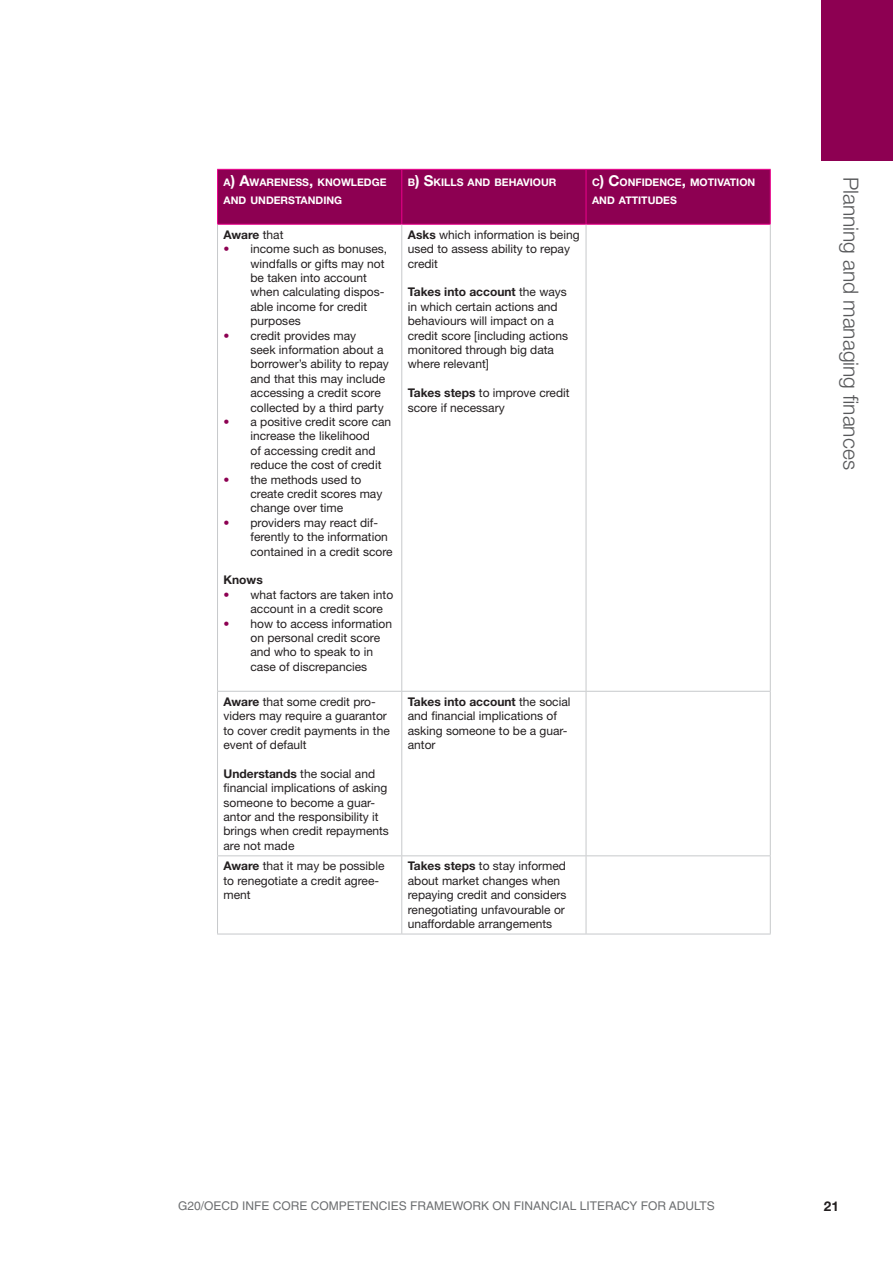
<style>
.page{position:relative;width:893px;height:1263px;background:#fff}
.page>*{position:absolute;margin:0;border:0;box-sizing:border-box;transform-origin:0 0}
.t1{font:300 21px "Helvetica Neue LT Std";color:#58595b}
.t2{font:700 13.5px "Helvetica Neue LT Std";color:#231f20}
.t3{font:12px/14.4px "Helvetica Neue LT Std";color:#231f20}
.t4{font:12px "Helvetica LT Std";color:#6d6f71}
.t5{font:700 12px "Helvetica Neue LT Std";color:#231f20}
.t6{font:700 10.5px/18px "Helvetica Neue LT Std";color:#fff}
.s1{font-size:15px}
.s2{font-weight:400}
.s3{color:#8d0052}
.s4{font-weight:700}
</style>
<div class="page">
<div style="left:218px;top:170px;width:552px;height:54px;background:#8d0052"></div>
<hr style="left:217px;top:169px;width:185px;height:1px;background:#ec008c">
<hr style="left:402px;top:169px;width:184px;height:1px;background:#ec008c">
<hr style="left:401px;top:170px;width:1px;height:54px;background:#ec008c">
<hr style="left:586px;top:169px;width:185px;height:1px;background:#ec008c">
<hr style="left:586px;top:170px;width:1px;height:54px;background:#ec008c">
<hr style="left:770px;top:170px;width:1px;height:54px;background:#ec008c">
<hr style="left:217px;top:224px;width:185px;height:1px;background:#ec008c">
<hr style="left:402px;top:224px;width:184px;height:1px;background:#ec008c">
<hr style="left:586px;top:224px;width:185px;height:1px;background:#ec008c">
<hr style="left:217px;top:170px;width:1px;height:54px;background:#ec008c">
<hr style="left:217px;top:225px;width:1px;height:466px;background:#c7c9cb">
<hr style="left:401px;top:225px;width:1px;height:466px;background:#c7c9cb">
<hr style="left:586px;top:225px;width:1px;height:466px;background:#c7c9cb">
<hr style="left:770px;top:225px;width:1px;height:466px;background:#c7c9cb">
<hr style="left:217px;top:691px;width:185px;height:1px;background:#c7c9cb">
<hr style="left:217px;top:692px;width:1px;height:163px;background:#c7c9cb">
<hr style="left:402px;top:691px;width:184px;height:1px;background:#c7c9cb">
<hr style="left:401px;top:692px;width:1px;height:163px;background:#c7c9cb">
<hr style="left:586px;top:691px;width:185px;height:1px;background:#c7c9cb">
<hr style="left:586px;top:692px;width:1px;height:163px;background:#c7c9cb">
<hr style="left:770px;top:692px;width:1px;height:163px;background:#c7c9cb">
<hr style="left:217px;top:855px;width:185px;height:1px;background:#c7c9cb">
<hr style="left:217px;top:856px;width:1px;height:78px;background:#c7c9cb">
<hr style="left:402px;top:855px;width:184px;height:1px;background:#c7c9cb">
<hr style="left:401px;top:856px;width:1px;height:78px;background:#c7c9cb">
<hr style="left:586px;top:855px;width:185px;height:1px;background:#c7c9cb">
<hr style="left:586px;top:856px;width:1px;height:78px;background:#c7c9cb">
<hr style="left:770px;top:856px;width:1px;height:78px;background:#c7c9cb">
<hr style="left:217px;top:934px;width:185px;height:1px;background:#c7c9cb">
<hr style="left:402px;top:934px;width:184px;height:1px;background:#c7c9cb">
<hr style="left:586px;top:934px;width:185px;height:1px;background:#c7c9cb">
<div style="left:821px;top:0;width:72px;height:160px;background:#8d0052"></div>
<p class="t6" style="left:224px;top:173px;width:164px">A<span class="s1">) A</span>WARENESS<span class="s1">,</span> KNOWLEDGE<br>AND UNDERSTANDING</p>
<p class="t6" style="left:408px;top:173px;width:150px">B<span class="s1">) S</span>KILLS AND BEHAVIOUR</p>
<p class="t6" style="left:592px;top:173px;width:165px">C<span class="s1">) C</span>ONFIDENCE<span class="s1">,</span> MOTIVATION<br>AND ATTITUDES</p>
<p class="t5" style="left:224px;top:227px;width:62px">Aware <span class="s2">that</span></p>
<p class="t3" style="left:251px;top:242px;width:138px;text-indent:-27px"><span class="s3">•</span> income such as bonuses, windfalls or gifts may not be taken into account when calculating dispos&shy;able income for credit purposes</p>
<p class="t3" style="left:251px;top:328px;width:140px;text-indent:-27px"><span class="s3">•</span> credit provides may<br>seek information about a borrower’s ability to repay and that this may include accessing a credit score collected by a third party</p>
<p class="t3" style="left:251px;top:414px;width:142px;text-indent:-27px"><span class="s3">•</span> a positive credit score can increase the likelihood<br>of accessing credit and reduce the cost of credit</p>
<p class="t3" style="left:251px;top:472px;width:133px;text-indent:-27px"><span class="s3">•</span> the methods used to create credit scores may change over time</p>
<p class="t3" style="left:251px;top:515px;width:144px;text-indent:-27px"><span class="s3">•</span> providers may react dif&shy;ferently to the information contained in a credit score</p>
<p class="t5" style="left:224px;top:573px;width:41px">Knows</p>
<p class="t3" style="left:251px;top:587px;width:144px;text-indent:-27px"><span class="s3">•</span> what factors are taken into account in a credit score</p>
<p class="t3" style="left:251px;top:616px;width:143px;text-indent:-27px"><span class="s3">•</span> how to access information on personal credit score and who to speak to in case of discrepancies</p>
<p class="t3" style="left:408px;top:227px;width:173px"><span class="s4">Asks</span> which information is being used to assess ability to repay credit</p>
<p class="t3" style="left:408px;top:285px;width:162px"><span class="s4">Takes into account</span> the ways in which certain actions and behaviours will impact on a credit score [including actions monitored through big data where relevant]</p>
<p class="t3" style="left:408px;top:386px;width:163px"><span class="s4">Takes steps</span> to improve credit score if necessary</p>
<p class="t3" style="left:224px;top:694px;width:168px"><span class="s4">Aware</span> that some credit pro&shy;viders may require a guarantor to cover credit payments in the event of default</p>
<p class="t3" style="left:224px;top:766px;width:167px"><span class="s4">Understands</span> the social and financial implications of asking someone to become a guar&shy;antor and the responsibility it brings when credit repayments are not made</p>
<p class="t3" style="left:408px;top:694px;width:164px"><span class="s4">Takes into account</span> the social and financial implications of asking someone to be a guar&shy;antor</p>
<p class="t3" style="left:224px;top:859px;width:162px"><span class="s4">Aware</span> that it may be possible to renegotiate a credit agree&shy;ment</p>
<p class="t3" style="left:408px;top:859px;width:160px"><span class="s4">Takes steps</span> to stay informed about market changes when repaying credit and considers renegotiating unfavourable or unaffordable arrangements</p>
<h1 class="t1" style="left:864px;top:177px;width:294px;rotate:90deg">Planning and managing finances</h1>
<p class="t4" style="left:178px;top:1199px;width:538px">G20/OECD INFE CORE COMPETENCIES FRAMEWORK ON FINANCIAL LITERACY FOR ADULTS</p>
<p class="t2" style="left:824px;top:1198px;width:17px">21</p>
</div>
